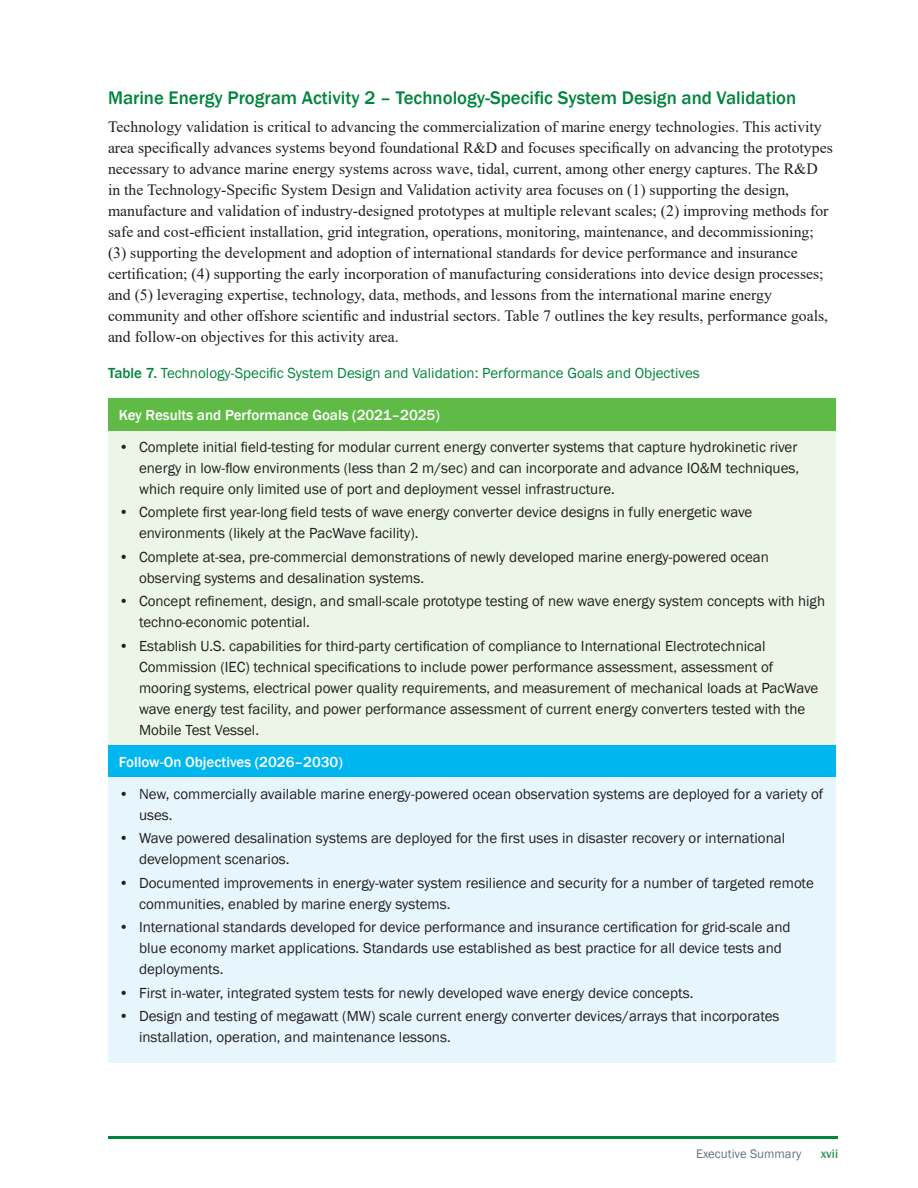
<style>
.page{position:relative;width:918px;height:1188px;background:#fff}
.page>*{position:absolute;margin:0;border:0;box-sizing:border-box;transform-origin:0 0}
.t1{font:500 18.75px "Franklin Gothic";color:#00853d}
.body_text{font:15.75px/21px "Times New Roman";color:#231f20}
.t2{font:15px/21px "Franklin Gothic";color:#231f20}
.t3{font:15px "Franklin Gothic";color:#00853d}
.table_body{font:500 15px "Franklin Gothic";color:#fff}
.t4{font:12.75px "Franklin Gothic";color:#63717d}
.t5{font:500 12.75px "Franklin Gothic";color:#2d9657}
.s1{font-weight:500}
</style>
<div class="page">
<hr style="left:108px;top:1137px;width:730px;height:2px;background:#00853d">
<div style="left:108px;top:399px;width:728px;height:32px;background:#60bb46"></div>
<div style="left:108px;top:431px;width:728px;height:314px;background:#ecf6e8"></div>
<div style="left:108px;top:745px;width:728px;height:33px;background:#00b6ef"></div>
<div style="left:108px;top:778px;width:728px;height:285px;background:#e7f6fd"></div>
<h2 class="t1" style="left:108px;top:86px;width:690px">Marine Energy Program Activity 2 – Technology-Specific System Design and Validation</h2>
<p class="body_text" style="left:108px;top:115px;width:726px">Technology validation is critical to advancing the commercialization of marine energy technologies. This activity area specifically advances systems beyond foundational R&amp;D and focuses specifically on advancing the prototypes necessary to advance marine energy systems across wave, tidal, current, among other energy captures. The R&amp;D in the Technology-Specific System Design and Validation activity area focuses on (1) supporting the design, manufacture and validation of industry-designed prototypes at multiple relevant scales; (2) improving methods for safe and cost-efficient installation, grid integration, operations, monitoring, maintenance, and decommissioning; (3) supporting the development and adoption of international standards for device performance and insurance certification; (4) supporting the early incorporation of manufacturing considerations into device design processes; and (5) leveraging expertise, technology, data, methods, and lessons from the international marine energy community and other offshore scientific and industrial sectors. Table 7 outlines the key results, performance goals, and follow-on objectives for this activity area.</p>
<p class="t3" style="left:108px;top:364px;width:593px"><span class="s1">Table 7.</span> Technology-Specific System Design and Validation: Performance Goals and Objectives</p>
<p class="table_body" style="left:119px;top:406px;width:323px">Key Results and Performance Goals (2021–2025)</p>
<p class="t2" style="left:139px;top:437px;width:662px;text-indent:-20px">• Complete initial field-testing for modular current energy converter systems that capture hydrokinetic river energy in low-flow environments (less than 2 m/sec) and can incorporate and advance IO&amp;M techniques, which require only limited use of port and deployment vessel infrastructure.</p>
<p class="t2" style="left:139px;top:502px;width:615px;text-indent:-20px">• Complete first year-long field tests of wave energy converter device designs in fully energetic wave environments (likely at the PacWave facility).</p>
<p class="t2" style="left:139px;top:547px;width:632px;text-indent:-20px">• Complete at-sea, pre-commercial demonstrations of newly developed marine energy-powered ocean observing systems and desalination systems.</p>
<p class="t2" style="left:139px;top:591px;width:688px;text-indent:-20px">• Concept refinement, design, and small-scale prototype testing of new wave energy system concepts with high techno-economic potential.</p>
<p class="t2" style="left:139px;top:635px;width:681px;text-indent:-20px">• Establish U.S. capabilities for third-party certification of compliance to International Electrotechnical Commission (IEC) technical specifications to include power performance assessment, assessment of mooring systems, electrical power quality requirements, and measurement of mechanical loads at PacWave wave energy test facility, and power performance assessment of current energy converters tested with the Mobile Test Vessel.</p>
<p class="table_body" style="left:119px;top:752px;width:226px">Follow-On Objectives (2026–2030)</p>
<p class="t2" style="left:139px;top:784px;width:686px;text-indent:-20px">• New, commercially available marine energy-powered ocean observation systems are deployed for a variety of uses.</p>
<p class="t2" style="left:139px;top:828px;width:648px;text-indent:-20px">• Wave powered desalination systems are deployed for the first uses in disaster recovery or international development scenarios.</p>
<p class="t2" style="left:139px;top:873px;width:676px;text-indent:-20px">• Documented improvements in energy-water system resilience and security for a number of targeted remote communities, enabled by marine energy systems.</p>
<p class="t2" style="left:139px;top:917px;width:653px;text-indent:-20px">• International standards developed for device performance and insurance certification for grid-scale and blue economy market applications. Standards use established as best practice for all device tests and deployments.</p>
<p class="t2" style="left:119px;top:982px;width:576px">• First in-water, integrated system tests for newly developed wave energy device concepts.</p>
<p class="t2" style="left:139px;top:1006px;width:642px;text-indent:-20px">• Design and testing of megawatt (MW) scale current energy converter devices/arrays that incorporates installation, operation, and maintenance lessons.</p>
<p class="t4" style="left:696px;top:1146px;width:107px">Executive Summary</p>
<p class="t5" style="left:821px;top:1146px;width:19px">xvii</p>
</div>
